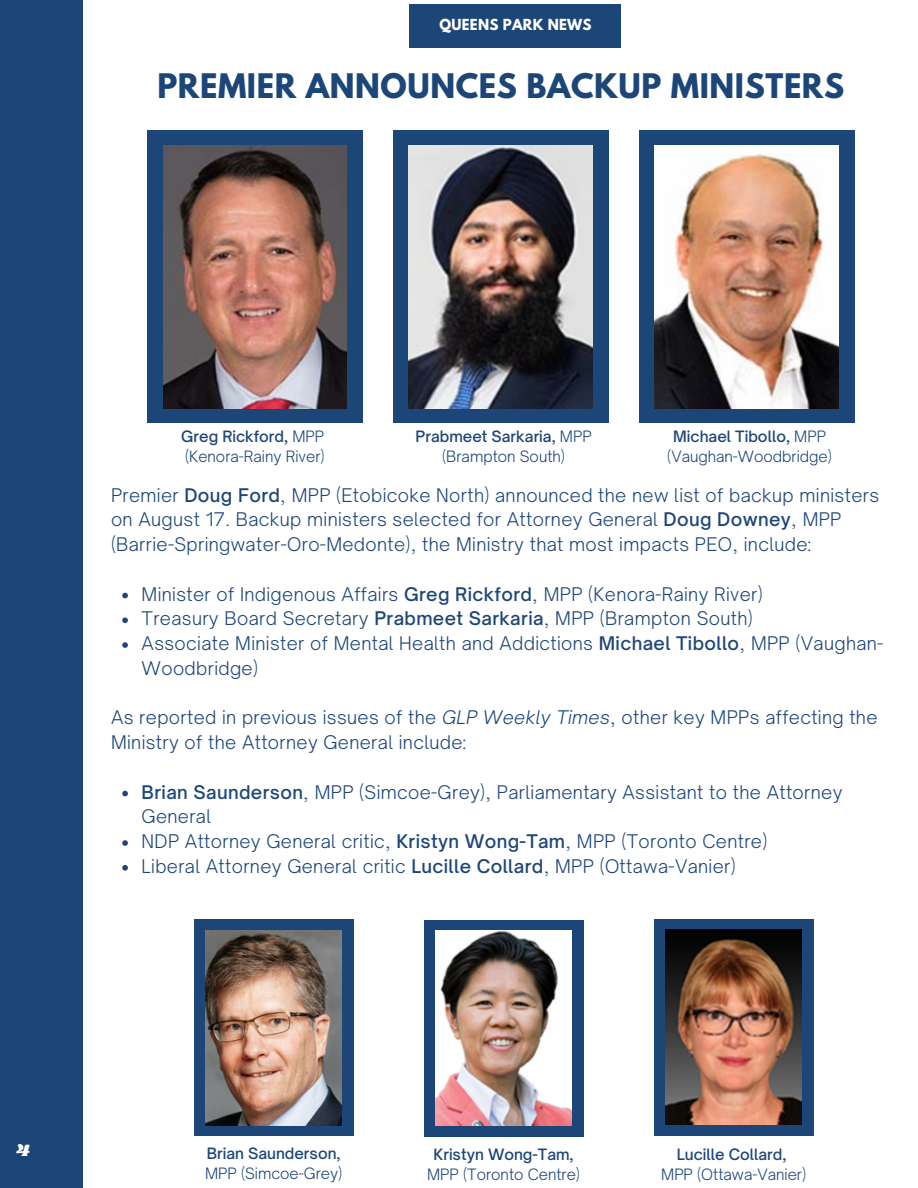
<style>
.page{position:relative;width:918px;height:1188px;background:#fff}
.page>*{position:absolute;margin:0;border:0;box-sizing:border-box;transform-origin:0 0}
.t1{font:700 30px "League Spartan";letter-spacing:.02em;color:#1d4678}
.t2{font:300 18px/24.8px "Open Sauce One";letter-spacing:.02em;color:#1d4678}
.t3{font:18px "Shrikhand";color:#fff}
.t4{font:300 15px/20.2px "Open Sauce One";color:#1d4678;text-align:center}
.t5{font:500 15px "Open Sauce One";color:#1d4678}
.t6{font:700 13.5px "League Spartan";letter-spacing:.02em;color:#fff}
.s1{font-weight:500}
.s2{font-style:italic}
</style>
<div class="page">
<div style="left:0;top:0;width:82px;height:1188px;background:#1d4678"></div>
<div style="left:147px;top:130px;width:216px;height:293px;background:#1d4678"></div>
<img style="left:163px;top:145px;width:183px;height:263px">
<div style="left:393px;top:130px;width:216px;height:293px;background:#1d4678"></div>
<img style="left:409px;top:145px;width:183px;height:263px">
<div style="left:639px;top:130px;width:216px;height:293px;background:#1d4678"></div>
<img style="left:655px;top:145px;width:183px;height:263px">
<div style="left:654px;top:919px;width:159px;height:217px;background:#1d4678"></div>
<img style="left:666px;top:930px;width:136px;height:195px">
<div style="left:424px;top:920px;width:159px;height:216px;background:#1d4678"></div>
<img style="left:436px;top:931px;width:136px;height:194px">
<div style="left:194px;top:919px;width:160px;height:217px;background:#1d4678"></div>
<img style="left:206px;top:931px;width:136px;height:194px">
<svg style="left:122px;top:593px;width:6px;height:5px"></svg>
<svg style="left:122px;top:617px;width:6px;height:6px"></svg>
<svg style="left:122px;top:642px;width:6px;height:6px"></svg>
<svg style="left:122px;top:791px;width:6px;height:5px"></svg>
<svg style="left:122px;top:840px;width:6px;height:6px"></svg>
<svg style="left:122px;top:865px;width:6px;height:6px"></svg>
<div style="left:409px;top:4px;width:211px;height:44px;background:#1d4678"></div>
<p class="t6" style="left:440px;top:17px;width:154px">QUEENS PARK NEWS</p>
<h1 class="t1" style="left:157px;top:71px;width:688px">PREMIER ANNOUNCES BACKUP MINISTERS</h1>
<p class="t4" style="left:181px;top:426px;width:145px;text-align:left"><span class="s1">Greg Rickford,</span> MPP (Kenora-Rainy River)</p>
<p class="t4" style="left:416px;top:426px;width:178px"><span class="s1">Prabmeet Sarkaria,</span> MPP (Brampton South)</p>
<p class="t4" style="left:667px;top:426px;width:166px"><span class="s1">Michael Tibollo,</span> MPP (Vaughan-Woodbridge)</p>
<p class="t2" style="left:111px;top:482px;width:770px">Premier <span class="s1">Doug Ford</span>, MPP (Etobicoke North) announced the new list of backup ministers on August 17. Backup ministers selected for Attorney General <span class="s1">Doug Downey</span>, MPP (Barrie-Springwater-Oro-Medonte), the Ministry that most impacts PEO, include:</p>
<p class="t2" style="left:142px;top:581px;width:743px">Minister of Indigenous Affairs <span class="s1">Greg Rickford</span>, MPP (Kenora-Rainy River)<br>Treasury Board Secretary <span class="s1">Prabmeet Sarkaria</span>, MPP (Brampton South)<br>Associate Minister of Mental Health and Addictions <span class="s1">Michael Tibollo</span>, MPP (Vaughan-Woodbridge)</p>
<p class="t2" style="left:111px;top:705px;width:768px">As reported in previous issues of the <span class="s2">GLP Weekly Times</span>, other key MPPs affecting the<br>Ministry of the Attorney General include:</p>
<p class="t2" style="left:142px;top:779px;width:702px"><span class="s1">Brian Saunderson</span>, MPP (Simcoe-Grey), Parliamentary Assistant to the Attorney General<br>NDP Attorney General critic, <span class="s1">Kristyn Wong-Tam</span>, MPP (Toronto Centre)<br>Liberal Attorney General critic <span class="s1">Lucille Collard</span>, MPP (Ottawa-Vanier)</p>
<p class="t3" style="left:16px;top:1138px;width:16px">4</p>
<p class="t5" style="left:207px;top:1144px;width:135px">Brian Saunderson,</p>
<p class="t4" style="left:205px;top:1163px;width:139px">MPP (Simcoe-Grey)</p>
<p class="t5" style="left:434px;top:1145px;width:142px">Kristyn Wong-Tam,</p>
<p class="t4" style="left:427px;top:1164px;width:154px">MPP (Toronto Centre)</p>
<p class="t5" style="left:677px;top:1145px;width:111px">Lucille Collard,</p>
<p class="t4" style="left:661px;top:1164px;width:147px">MPP (Ottawa-Vanier)</p>
</div>
